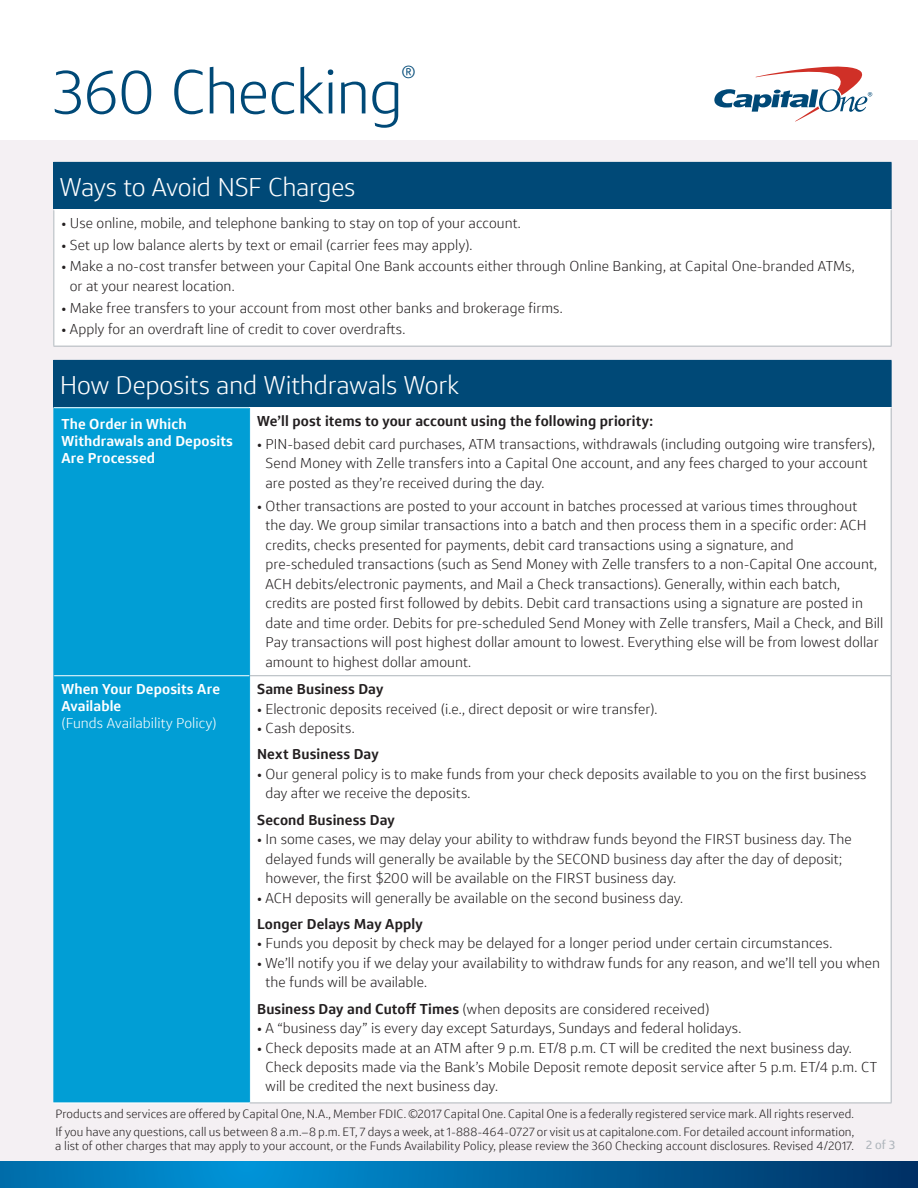
<style>
.page{position:relative;width:918px;height:1188px;background:#fff}
.page>*{position:absolute;margin:0;border:0;box-sizing:border-box;transform-origin:0 0}
.t1{font:300 61.5px "Optimist";letter-spacing:-.015em;color:#004977}
.t2{font:300 27px "Optimist";color:#004977}
.t3{font:300 25.5px "Optimist";letter-spacing:-.01em;color:#fff}
.t4{font:300 14.25px/19.5px "Optimist";letter-spacing:.005em;color:#231f20}
.t5{font:600 14.25px "Optimist";letter-spacing:.01em;color:#231f20}
.t6{font:600 14.25px/17.1px "Optimist";letter-spacing:.01em;color:#fff}
.t7{font:300 14.25px "Optimist";color:#fff}
.t8{font:300 12px/18.3px "Optimist";letter-spacing:.005em;color:#231f20}
.t9{font:12px "Optimist";color:#aeb5bb}
.s1{font-weight:600}
</style>
<div class="page">
<div style="left:0;top:140px;width:918px;height:1021px;background:#f4f0f3"></div>
<svg style="left:0;top:1161px;width:918px;height:27px;background:#0068a5"></svg>
<svg style="left:714px;top:67px;width:158px;height:55px"></svg>
<div style="left:54px;top:162px;width:837px;height:48px;background:#004977"></div>
<div style="left:54px;top:210px;width:837px;height:136px;background:#fff"></div>
<hr style="left:53px;top:162px;width:839px;height:1px;background:#004977">
<hr style="left:53px;top:163px;width:1px;height:46px;background:#004977">
<hr style="left:891px;top:163px;width:1px;height:46px;background:#004977">
<hr style="left:53px;top:210px;width:1px;height:136px;background:#aeb5bb">
<hr style="left:53px;top:346px;width:839px;height:1px;background:#aeb5bb">
<hr style="left:53px;top:209px;width:839px;height:1px;background:#fff">
<hr style="left:891px;top:210px;width:1px;height:136px;background:#aeb5bb">
<div style="left:54px;top:360px;width:837px;height:48px;background:#004977"></div>
<div style="left:54px;top:408px;width:196px;height:268px;background:#019ed5"></div>
<div style="left:54px;top:676px;width:196px;height:427px;background:#019ed5"></div>
<div style="left:250px;top:408px;width:641px;height:268px;background:#fff"></div>
<div style="left:250px;top:676px;width:641px;height:427px;background:#fff"></div>
<hr style="left:53px;top:360px;width:197px;height:1px;background:#004977">
<hr style="left:53px;top:361px;width:1px;height:46px;background:#004977">
<hr style="left:250px;top:360px;width:642px;height:1px;background:#004977">
<hr style="left:891px;top:361px;width:1px;height:46px;background:#004977">
<hr style="left:53px;top:407px;width:197px;height:1px;background:#fff">
<hr style="left:250px;top:407px;width:642px;height:1px;background:#fff">
<hr style="left:53px;top:408px;width:1px;height:268px;background:#019ed5">
<hr style="left:53px;top:676px;width:1px;height:427px;background:#019ed5">
<hr style="left:891px;top:408px;width:1px;height:267px;background:#aeb5bb">
<hr style="left:250px;top:675px;width:642px;height:1px;background:#aeb5bb">
<hr style="left:891px;top:676px;width:1px;height:427px;background:#aeb5bb">
<hr style="left:250px;top:1103px;width:642px;height:1px;background:#aeb5bb">
<hr style="left:54px;top:675px;width:195px;height:1px;background:#fff">
<hr style="left:53px;top:1103px;width:197px;height:1px;background:#fff">
<h1 class="t1" style="left:53px;top:56px;width:351px">360 Checking</h1>
<h2 class="t2" style="left:402px;top:60px;width:15px">®</h2>
<h3 class="t3" style="left:60px;top:172px;width:297px">Ways to Avoid NSF Charges</h3>
<p class="t4" style="left:61px;top:213px;width:461px">• Use online, mobile, and telephone banking to stay on top of your account.</p>
<p class="t4" style="left:61px;top:235px;width:413px">• Set up low balance alerts by text or email (carrier fees may apply).</p>
<p class="t4" style="left:70px;top:257px;width:786px;text-indent:-8px">• Make a no-cost transfer between your Capital One Bank accounts either through Online Banking, at Capital One-branded ATMs, or at your nearest location.</p>
<p class="t4" style="left:61px;top:298px;width:503px">• Make free transfers to your account from most other banks and brokerage firms.</p>
<p class="t4" style="left:61px;top:320px;width:345px">• Apply for an overdraft line of credit to cover overdrafts.</p>
<h3 class="t3" style="left:60px;top:370px;width:401px">How Deposits and Withdrawals Work</h3>
<p class="t6" style="left:61px;top:416px;width:173px">The Order in Which<br>Withdrawals and Deposits<br>Are Processed</p>
<p class="t5" style="left:257px;top:413px;width:397px">We’ll post items to your account using the following priority:</p>
<p class="t4" style="left:266px;top:434px;width:611px;text-indent:-8px">• PIN-based debit card purchases, ATM transactions, withdrawals (including outgoing wire transfers),<br>Send Money with Zelle transfers into a Capital One account, and any fees charged to your account are posted as they’re received during the day.</p>
<p class="t4" style="left:266px;top:496px;width:619px;text-indent:-8px">• Other transactions are posted to your account in batches processed at various times throughout<br>the day. We group similar transactions into a batch and then process them in a specific order: ACH credits, checks presented for payments, debit card transactions using a signature, and pre-scheduled transactions (such as Send Money with Zelle transfers to a non-Capital One account, ACH debits/electronic payments, and Mail a Check transactions). Generally, within each batch, credits are posted first followed by debits. Debit card transactions using a signature are posted in date and time order. Debits for pre-scheduled Send Money with Zelle transfers, Mail a Check, and Bill Pay transactions will post highest dollar amount to lowest. Everything else will be from lowest dollar amount to highest dollar amount.</p>
<p class="t6" style="left:61px;top:681px;width:160px">When Your Deposits Are<br>Available</p>
<p class="t7" style="left:61px;top:715px;width:157px">(Funds Availability Policy)</p>
<p class="t5" style="left:257px;top:681px;width:128px">Same Business Day</p>
<p class="t4" style="left:257px;top:699px;width:402px">• Electronic deposits received (i.e., direct deposit or wire transfer).</p>
<p class="t4" style="left:257px;top:718px;width:99px">• Cash deposits.</p>
<p class="t5" style="left:257px;top:746px;width:123px">Next Business Day</p>
<p class="t4" style="left:266px;top:764px;width:602px;text-indent:-8px">• Our general policy is to make funds from your check deposits available to you on the first business day after we receive the deposits.</p>
<p class="t5" style="left:257px;top:811px;width:139px">Second Business Day</p>
<p class="t4" style="left:266px;top:829px;width:588px;text-indent:-8px">• In some cases, we may delay your ability to withdraw funds beyond the FIRST business day. The delayed funds will generally be available by the SECOND business day after the day of deposit; however, the first $200 will be available on the FIRST business day.</p>
<p class="t4" style="left:257px;top:888px;width:428px">• ACH deposits will generally be available on the second business day.</p>
<p class="t5" style="left:257px;top:916px;width:167px">Longer Delays May Apply</p>
<p class="t4" style="left:257px;top:934px;width:577px">• Funds you deposit by check may be delayed for a longer period under certain circumstances.</p>
<p class="t4" style="left:266px;top:953px;width:616px;text-indent:-8px">• We’ll notify you if we delay your availability to withdraw funds for any reason, and we’ll tell you when the funds will be available.</p>
<p class="t4" style="left:257px;top:999px;width:454px"><span class="s1">Business Day and Cutoff Times</span> (when deposits are considered received)</p>
<p class="t4" style="left:257px;top:1018px;width:486px">• A “business day” is every day except Saturdays, Sundays and federal holidays.</p>
<p class="t4" style="left:266px;top:1038px;width:613px;text-indent:-8px">• Check deposits made at an ATM after 9 p.m. ET/8 p.m. CT will be credited the next business day.<br>Check deposits made via the Bank’s Mobile Deposit remote deposit service after 5 p.m. ET/4 p.m. CT will be credited the next business day.</p>
<p class="t8" style="left:55px;top:1105px;width:800px">Products and services are offered by Capital One, N.A., Member FDIC. ©2017 Capital One. Capital One is a federally registered service mark. All rights reserved.<br>If you have any questions, call us between 8 a.m.–8 p.m. ET, 7 days a week, at 1-888-464-0727 or visit us at capitalone.com. For detailed account information,</p>
<p class="t8" style="left:55px;top:1136px;width:800px">a list of other charges that may apply to your account, or the Funds Availability Policy, please review the 360 Checking account disclosures. Revised 4/2017.</p>
<p class="t9" style="left:866px;top:1138px;width:31px">2 of 3</p>
</div>
